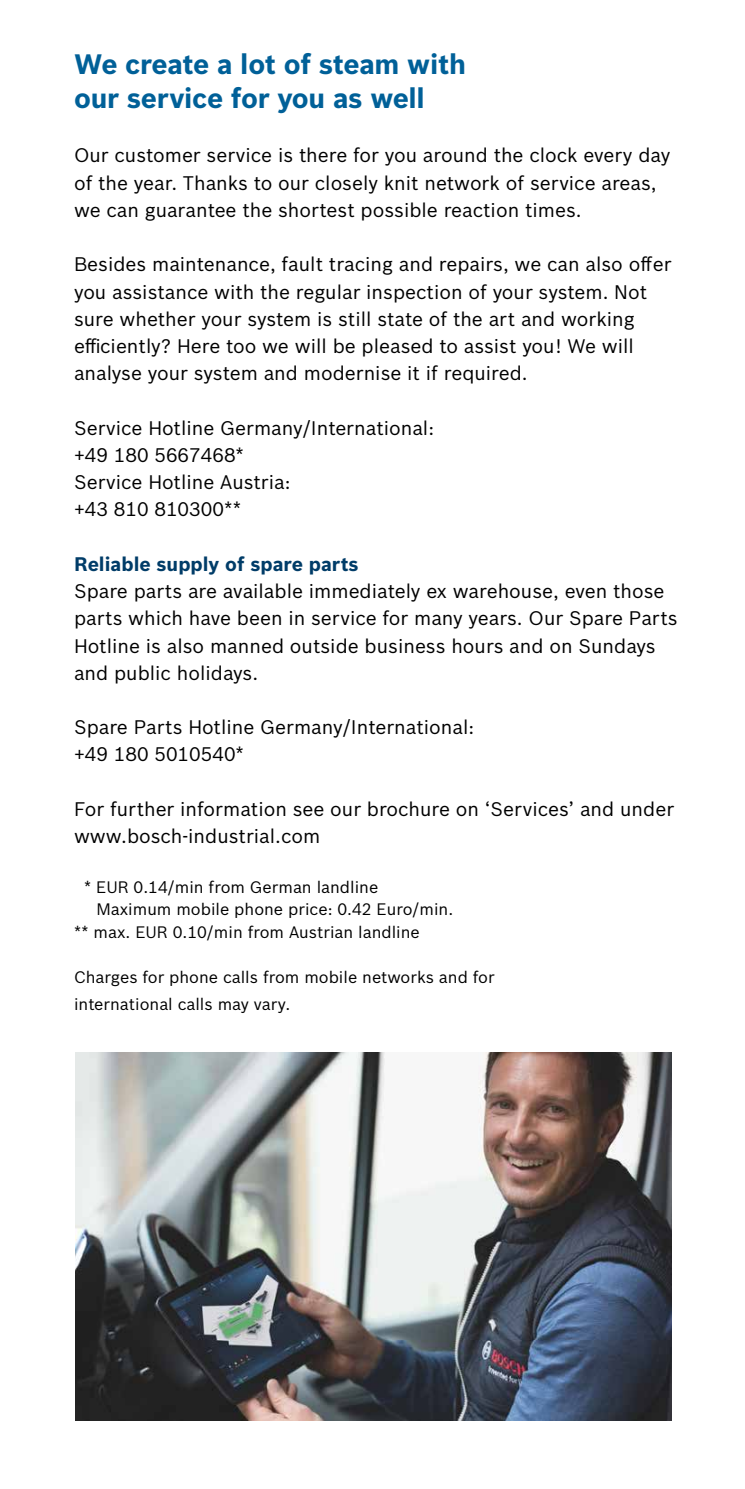
<style>
.page{position:relative;width:745px;height:1489px;background:#fff}
.page>*{position:absolute;margin:0;border:0;box-sizing:border-box;transform-origin:0 0}
.t1{font:700 27.5px/34px "Bosch Sans";letter-spacing:-.01em;color:#006098}
.t2{font:19.25px/27.2px "Bosch Sans";color:#000}
.t3{font:700 19.25px "Bosch Sans";color:#003c68}
.t4{font:16.25px/27.2px "Bosch Sans";color:#000}
</style>
<div class="page">
<img style="left:75px;top:1052px;width:595px;height:368px">
<h1 class="t1" style="left:74px;top:45px;width:393px">We create a lot of steam with our service for you as well</h1>
<p class="t2" style="left:74px;top:140px;width:597px">Our customer service is there for you around the clock every day of the year. Thanks to our closely knit network of service areas, we can guarantee the shortest possible reaction times.</p>
<p class="t2" style="left:74px;top:249px;width:598px">Besides maintenance, fault tracing and repairs, we can also offer you assistance with the regular inspection of your system. Not sure whether your system is still state of the art and working efficiently? Here too we will be pleased to assist you! We will analyse your system and modernise it if required.</p>
<p class="t2" style="left:74px;top:413px;width:361px">Service Hotline Germany/International: +49 180 5667468*<br>Service Hotline Austria:<br>+43 810 810300**</p>
<p class="t3" style="left:74px;top:549px;width:286px">Reliable supply of spare parts</p>
<p class="t2" style="left:74px;top:576px;width:604px">Spare parts are available immediately ex warehouse, even those parts which have been in service for many years. Our Spare Parts Hotline is also manned outside business hours and on Sundays and public holidays.</p>
<p class="t2" style="left:74px;top:712px;width:401px">Spare Parts Hotline Germany/International: +49 180 5010540*</p>
<p class="t2" style="left:74px;top:794px;width:601px">For further information see our brochure on ‘Services’ and under www.bosch-industrial.com</p>
<p class="t4" style="left:84px;top:872px;width:295px">* EUR 0.14/min from German landline</p>
<p class="t4" style="left:96px;top:894px;width:358px">Maximum mobile phone price: 0.42 Euro/min.</p>
<p class="t4" style="left:74px;top:917px;width:347px">** max. EUR 0.10/min from Austrian landline</p>
<p class="t4" style="left:74px;top:962px;width:422px">Charges for phone calls from mobile networks and for international calls may vary.</p>
</div>
